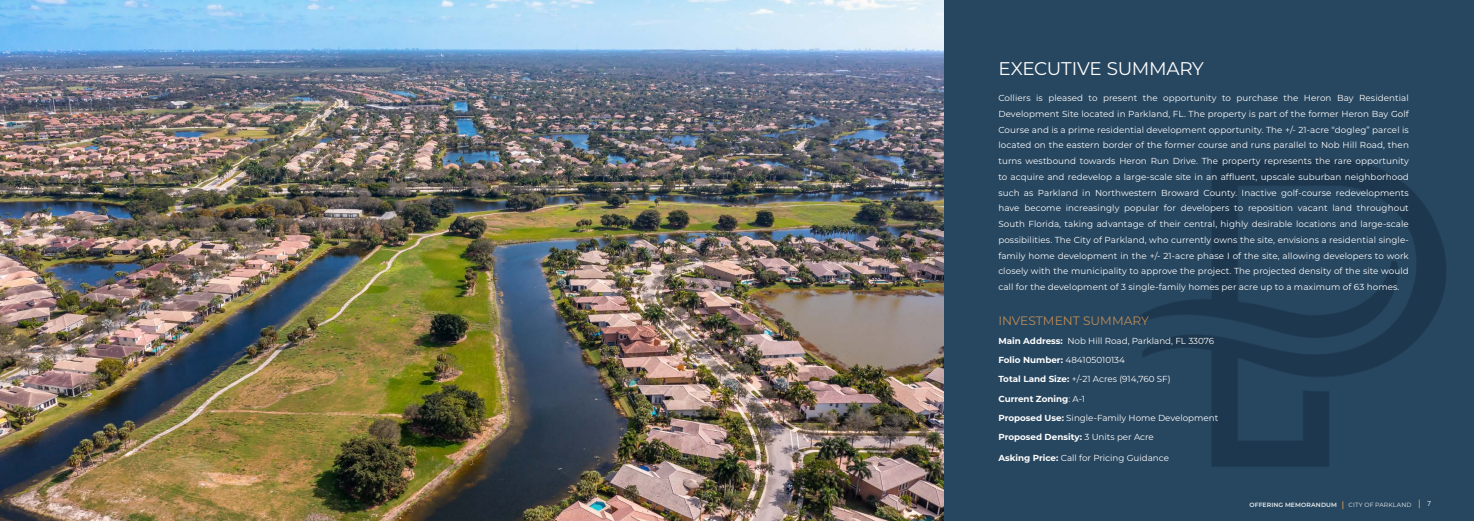
<style>
.page{position:relative;width:1474px;height:521px;background:#fff}
.page>*{position:absolute;margin:0;border:0;box-sizing:border-box;transform-origin:0 0}
._37_Slogan_black_Ope{font:18.38px "Montserrat";letter-spacing:-.015em;color:#fff}
.t1{font:12.25px "Montserrat";color:#bb8c57}
.t2{font:8.75px/15.8px "Montserrat";color:#fff;text-align:justify}
.t3{font:700 8.75px "Montserrat";color:#fff}
.t4{font:7px "Open Sans";color:#ebeeed}
.t5{font:600 6.12px "Montserrat";letter-spacing:.02em;color:#ebeeed}
.t6{font:6.12px "Montserrat";letter-spacing:.015em;color:#ebeeed}
.s1{font-weight:700}
.s2{font-weight:400}
</style>
<div class="page">
<img style="left:0;top:0;width:945px;height:521px">
<div style="left:945px;top:0;width:528px;height:521px;background:#27465f"></div>
<img style="left:1138px;top:160px;width:308px;height:348px">
<p class="_37_Slogan_black_Ope" style="left:998px;top:56px;width:207px">EXECUTIVE SUMMARY</p>
<p class="t2" style="left:998px;top:90px;width:412px">Colliers is pleased to present the opportunity to purchase the Heron Bay Residential Development Site located in Parkland, FL. The property is part of the former Heron Bay Golf Course and is a prime residential development opportunity. The +/- 21-acre “dogleg” parcel is located on the eastern border of the former course and runs parallel to Nob Hill Road, then turns westbound towards Heron Run Drive. The property represents the rare opportunity to acquire and redevelop a large-scale site in an affluent, upscale suburban neighborhood such as Parkland in Northwestern Broward County. Inactive golf-course redevelopments have become increasingly popular for developers to reposition vacant land throughout South Florida, taking advantage of their central, highly desirable locations and large-scale possibilities. The City of Parkland, who currently owns the site, envisions a residential single&shy;family home development in the +/- 21-acre phase I of the site, allowing developers to work closely with the municipality to approve the project. The projected density of the site would call for the development of 3 single-family homes per acre up to a maximum of 63 homes.</p>
<p class="t1" style="left:998px;top:312px;width:152px">INVESTMENT SUMMARY</p>
<p class="t2" style="left:998px;top:332px;width:217px"><span class="s1">Main Address:</span> Nob Hill Road, Parkland, FL 33076</p>
<p class="t3" style="left:998px;top:354px;width:128px">Folio Number: <span class="s2">484105010134</span></p>
<p class="t2" style="left:998px;top:371px;width:174px"><span class="s1">Total Land Size:</span> +/-21 Acres (914,760 SF)</p>
<p class="t3" style="left:998px;top:392px;width:88px">Current Zoning<span class="s2">: A-1</span></p>
<p class="t2" style="left:998px;top:409px;width:221px"><span class="s1">Proposed Use:</span> Single-Family Home Development</p>
<p class="t3" style="left:998px;top:431px;width:157px">Proposed Density: <span class="s2">3 Units per Acre</span></p>
<p class="t2" style="left:998px;top:450px;width:172px"><span class="s1">Asking Price:</span> Call for Pricing Guidance</p>
<p class="t5" style="left:1249px;top:501px;width:89px">OFFERING MEMORANDUM</p>
<p class="t6" style="left:1348px;top:500px;width:64px">CITY OF PARKLAND</p>
<p class="t4" style="left:1426px;top:499px;width:6px">7</p>
</div>
